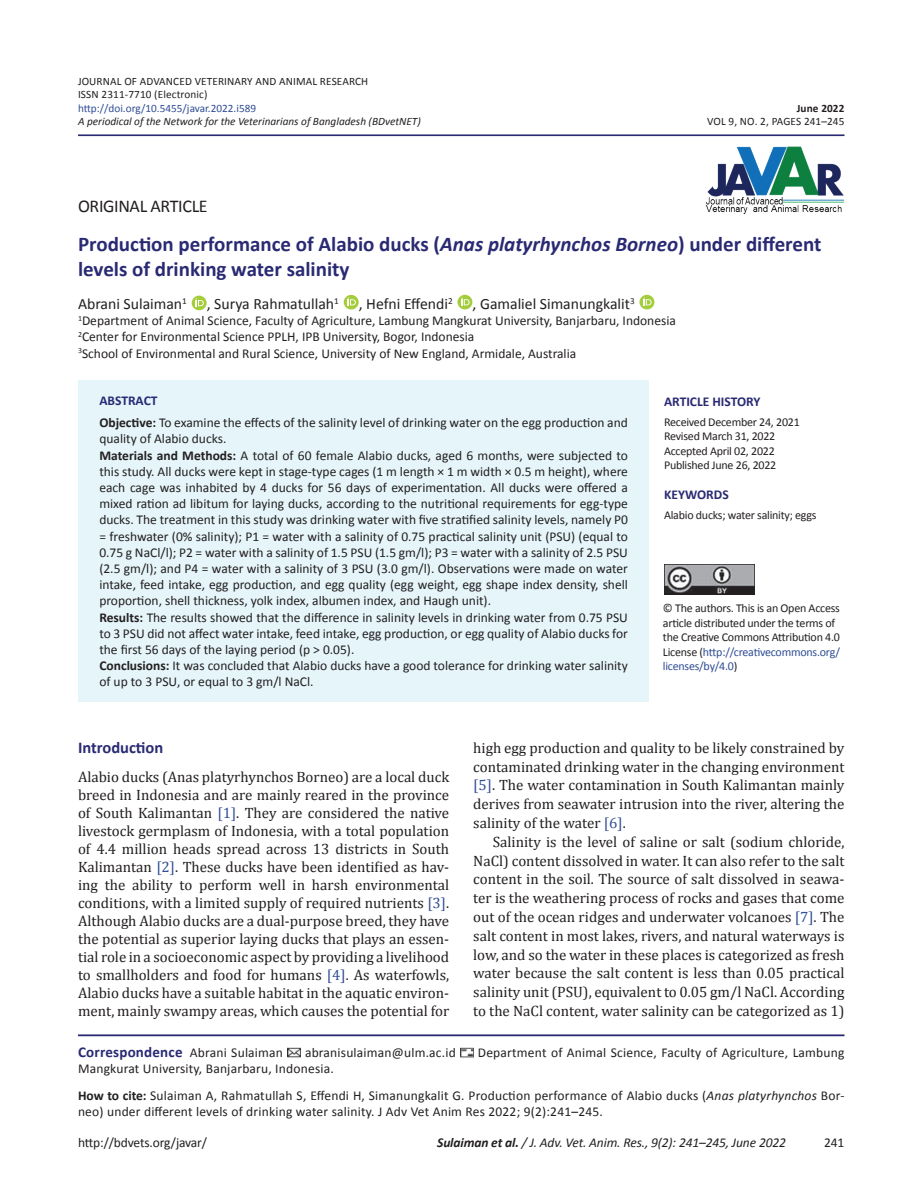
<style>
.page{position:relative;width:918px;height:1188px;background:#fff}
.page>*{position:absolute;margin:0;border:0;box-sizing:border-box;transform-origin:0 0}
.Article_Title{font:700 21px/25.2px "Calibri";color:#292a73}
.Issue_Date{font:18px "Calibri";letter-spacing:-.02em;color:#231f20}
.Head_A{font:700 16.5px "Calibri";color:#292a73}
.Authors{font:15.75px "Calibri";color:#231f20}
.Para_1st{font:15px/18px "Cambria";color:#231f20;text-align:justify}
.Para_Indent{font:15px/18.8px "Cambria";color:#231f20;text-align:justify}
.Author_Deatiles{font:700 15px "Calibri";letter-spacing:.015em;color:#292a73}
.ABSTRACT_TXT{font:13.5px/16.2px "Calibri";color:#231f20}
.Author_Deatiles-2{font:13.5px/16.2px "Calibri";letter-spacing:.015em;color:#231f20}
.Affliation{font:13.5px "Calibri";color:#231f20}
.t1{font:italic 13.5px "Calibri";letter-spacing:-.01em;color:#231f20}
.ABSTRACT_HD{font:700 13.5px "Calibri";color:#292a73}
.Issue_Date-2{font:12px/14.4px "Calibri";letter-spacing:-.02em;color:#231f20}
.VOL{font:11.25px "Calibri";letter-spacing:.01em;color:#231f20}
.DOI{font:italic 11.25px "Calibri";color:#231f20}
.VOL-2{font:11.25px "Calibri";color:#304d94}
.DOI-2{font:11.25px "Calibri";letter-spacing:.01em;color:#231f20}
.VOL-3{font:700 11.25px "Calibri";letter-spacing:.01em;color:#231f20}
.s1{font-style:italic}
.s2{font-weight:700}
.s3{color:#304d94}
.s4{font-weight:400;font-size:13.5px;color:#231f20}
</style>
<div class="page">
<hr style="left:78px;top:134px;width:767px;height:2px;background:#292a73">
<svg style="left:191px;top:295px;width:15px;height:16px"></svg>
<svg style="left:192px;top:296px;width:15px;height:14px"></svg>
<svg style="left:196px;top:298px;width:8px;height:8px"></svg>
<svg style="left:343px;top:295px;width:16px;height:14px"></svg>
<svg style="left:344px;top:295px;width:15px;height:15px"></svg>
<svg style="left:348px;top:297px;width:8px;height:8px"></svg>
<svg style="left:457px;top:295px;width:16px;height:15px"></svg>
<svg style="left:461px;top:297px;width:9px;height:8px"></svg>
<svg style="left:639px;top:295px;width:16px;height:15px"></svg>
<svg style="left:643px;top:297px;width:9px;height:8px"></svg>
<hr style="left:78px;top:1034px;width:767px;height:2px;background:#292a73">
<svg style="left:288px;top:1047px;width:13px;height:11px"></svg>
<svg style="left:460px;top:1047px;width:13px;height:11px"></svg>
<img style="left:705px;top:146px;width:140px;height:69px">
<div style="left:78px;top:380px;width:571px;height:321px;background:#e5f5fa"></div>
<img style="left:664px;top:564px;width:91px;height:31px">
<p class="VOL" style="left:78px;top:74px;width:292px">JOURNAL OF ADVANCED VETERINARY AND ANIMAL RESEARCH</p>
<p class="VOL" style="left:78px;top:88px;width:131px">ISSN 2311-7710 (Electronic)</p>
<p class="VOL-2" style="left:78px;top:101px;width:180px">http://doi.org/10.5455/javar.2022.i589</p>
<p class="VOL-3" style="left:797px;top:101px;width:49px">June 2022</p>
<p class="DOI" style="left:78px;top:115px;width:344px">A periodical of the Network for the Veterinarians of Bangladesh (BDvetNET)</p>
<p class="DOI-2" style="left:707px;top:115px;width:139px">VOL 9, NO. 2, PAGES 241–245</p>
<p class="Issue_Date" style="left:78px;top:195px;width:131px">ORIGINAL ARTICLE</p>
<p class="Article_Title" style="left:78px;top:230px;width:745px">Production performance of Alabio ducks (<span class="s1">Anas platyrhynchos Borneo</span>) under different levels of drinking water salinity</p>
<p class="Authors" style="left:78px;top:294px;width:110px">Abrani Sulaiman<sup>1</sup></p>
<p class="Authors" style="left:207px;top:294px;width:134px">, Surya Rahmatullah<sup>1</sup></p>
<p class="Authors" style="left:359px;top:294px;width:95px">, Hefni Effendi<sup>2</sup></p>
<p class="Authors" style="left:473px;top:294px;width:164px">, Gamaliel Simanungkalit<sup>3</sup></p>
<p class="Affliation" style="left:78px;top:312px;width:599px"><sup>1</sup>Department of Animal Science, Faculty of Agriculture, Lambung Mangkurat University, Banjarbaru, Indonesia</p>
<p class="Affliation" style="left:78px;top:329px;width:398px"><sup>2</sup>Center for Environmental Science PPLH, IPB University, Bogor, Indonesia</p>
<p class="Affliation" style="left:78px;top:345px;width:500px"><sup>3</sup>School of Environmental and Rural Science, University of New England, Armidale, Australia</p>
<p class="ABSTRACT_HD" style="left:99px;top:392px;width:60px">ABSTRACT</p>
<p class="ABSTRACT_TXT" style="left:99px;top:414px;width:530px"><span class="s2">Objective:</span> To examine the effects of the salinity level of drinking water on the egg production and quality of Alabio ducks.</p>
<p class="ABSTRACT_TXT" style="left:99px;top:446px;width:530px;text-align:justify"><span class="s2">Materials and Methods:</span> A total of 60 female Alabio ducks, aged 6 months, were subjected to this study. All ducks were kept in stage-type cages (1 m length × 1 m width × 0.5 m height), where each cage was inhabited by 4 ducks for 56 days of experimentation. All ducks were offered a mixed ration ad libitum for laying ducks, according to the nutritional requirements for egg-type ducks. The treatment in this study was drinking water with five stratified salinity levels, namely P0 = freshwater (0% salinity); P1 = water with a salinity of 0.75 practical salinity unit (PSU) (equal to 0.75 g NaCl/l); P2 = water with a salinity of 1.5 PSU (1.5 gm/l); P3 = water with a salinity of 2.5 PSU (2.5 gm/l); and P4 = water with a salinity of 3 PSU (3.0 gm/l). Observations were made on water intake, feed intake, egg production, and egg quality (egg weight, egg shape index density, shell proportion, shell thickness, yolk index, albumen index, and Haugh unit).</p>
<p class="ABSTRACT_TXT" style="left:99px;top:608px;width:530px;text-align:justify"><span class="s2">Results:</span> The results showed that the difference in salinity levels in drinking water from 0.75 PSU to 3 PSU did not affect water intake, feed intake, egg production, or egg quality of Alabio ducks for the first 56 days of the laying period (p &gt; 0.05).</p>
<p class="ABSTRACT_TXT" style="left:99px;top:657px;width:530px"><span class="s2">Conclusions:</span> It was concluded that Alabio ducks have a good tolerance for drinking water salinity of up to 3 PSU, or equal to 3 gm/l NaCl.</p>
<p class="ABSTRACT_HD" style="left:664px;top:393px;width:98px">ARTICLE HISTORY</p>
<p class="Issue_Date-2" style="left:664px;top:414px;width:137px">Received December 24, 2021</p>
<p class="Issue_Date-2" style="left:664px;top:429px;width:113px">Revised March 31, 2022</p>
<p class="Issue_Date-2" style="left:664px;top:443px;width:112px">Accepted April 02, 2022</p>
<p class="Issue_Date-2" style="left:664px;top:457px;width:114px">Published June 26, 2022</p>
<p class="ABSTRACT_HD" style="left:664px;top:486px;width:66px">KEYWORDS</p>
<p class="Issue_Date-2" style="left:664px;top:508px;width:154px">Alabio ducks; water salinity; eggs</p>
<p class="Issue_Date-2" style="left:663px;top:601px;width:179px">© The authors. This is an Open Access article distributed under the terms of the Creative Commons Attribution 4.0<br>License (<span class="s3">http://creativecommons.org/ licenses/by/4.0</span>)</p>
<p class="Head_A" style="left:78px;top:738px;width:87px">Introduction</p>
<p class="Para_1st" style="left:78px;top:768px;width:373px">Alabio ducks (Anas platyrhynchos Borneo) are a local duck breed in Indonesia and are mainly reared in the province of South Kalimantan <span class="s3">[1]</span>. They are considered the native livestock germplasm of Indonesia, with a total population of 4.4 million heads spread across 13 districts in South Kalimantan <span class="s3">[2]</span>. These ducks have been identified as hav&shy;ing the ability to perform well in harsh environmental conditions, with a limited supply of required nutrients <span class="s3">[3]</span>.<br>Although Alabio ducks are a dual-purpose breed, they have the potential as superior laying ducks that plays an essen&shy;tial role in a socioeconomic aspect by providing a livelihood to smallholders and food for humans <span class="s3">[4]</span>. As waterfowls, Alabio ducks have a suitable habitat in the aquatic environ&shy;ment, mainly swampy areas, which causes the potential for</p>
<p class="Para_1st" style="left:473px;top:738px;width:373px;line-height:18.8px">high egg production and quality to be likely constrained by contaminated drinking water in the changing environment <span class="s3">[5]</span>. The water contamination in South Kalimantan mainly derives from seawater intrusion into the river, altering the salinity of the water <span class="s3">[6]</span>.</p>
<p class="Para_Indent" style="left:473px;top:832px;width:373px;text-indent:20px">Salinity is the level of saline or salt (sodium chloride, NaCl) content dissolved in water. It can also refer to the salt content in the soil. The source of salt dissolved in seawa&shy;ter is the weathering process of rocks and gases that come out of the ocean ridges and underwater volcanoes <span class="s3">[7]</span>. The salt content in most lakes, rivers, and natural waterways is low, and so the water in these places is categorized as fresh water because the salt content is less than 0.05 practical salinity unit (PSU), equivalent to 0.05 gm/l NaCl. According to the NaCl content, water salinity can be categorized as 1)</p>
<p class="Author_Deatiles" style="left:78px;top:1043px;width:206px">Correspondence <span class="s4">Abrani Sulaiman</span></p>
<p class="Author_Deatiles-2" style="left:305px;top:1044px;width:152px">abranisulaiman@ulm.ac.id</p>
<p class="Author_Deatiles-2" style="left:478px;top:1044px;width:368px">Department of Animal Science, Faculty of Agriculture, Lambung</p>
<p class="Author_Deatiles-2" style="left:78px;top:1060px;width:257px">Mangkurat University, Banjarbaru, Indonesia.</p>
<p class="Author_Deatiles-2" style="left:78px;top:1087px;width:768px"><span class="s2">How to cite:</span> Sulaiman A, Rahmatullah S, Effendi H, Simanungkalit G. Production performance of Alabio ducks (<span class="s1">Anas platyrhynchos</span> Bor&shy;neo) under different levels of drinking water salinity. J Adv Vet Anim Res 2022; 9(2):241–245.</p>
<p class="ABSTRACT_TXT" style="left:78px;top:1133px;width:131px">http://bdvets.org/javar/</p>
<p class="t1" style="left:437px;top:1134px;width:350px"><span class="s2">Sulaiman et al.</span> / J. Adv. Vet. Anim. Res., 9(2): 241–245, June 2022</p>
<p class="ABSTRACT_TXT" style="left:824px;top:1133px;width:22px">241</p>
</div>
